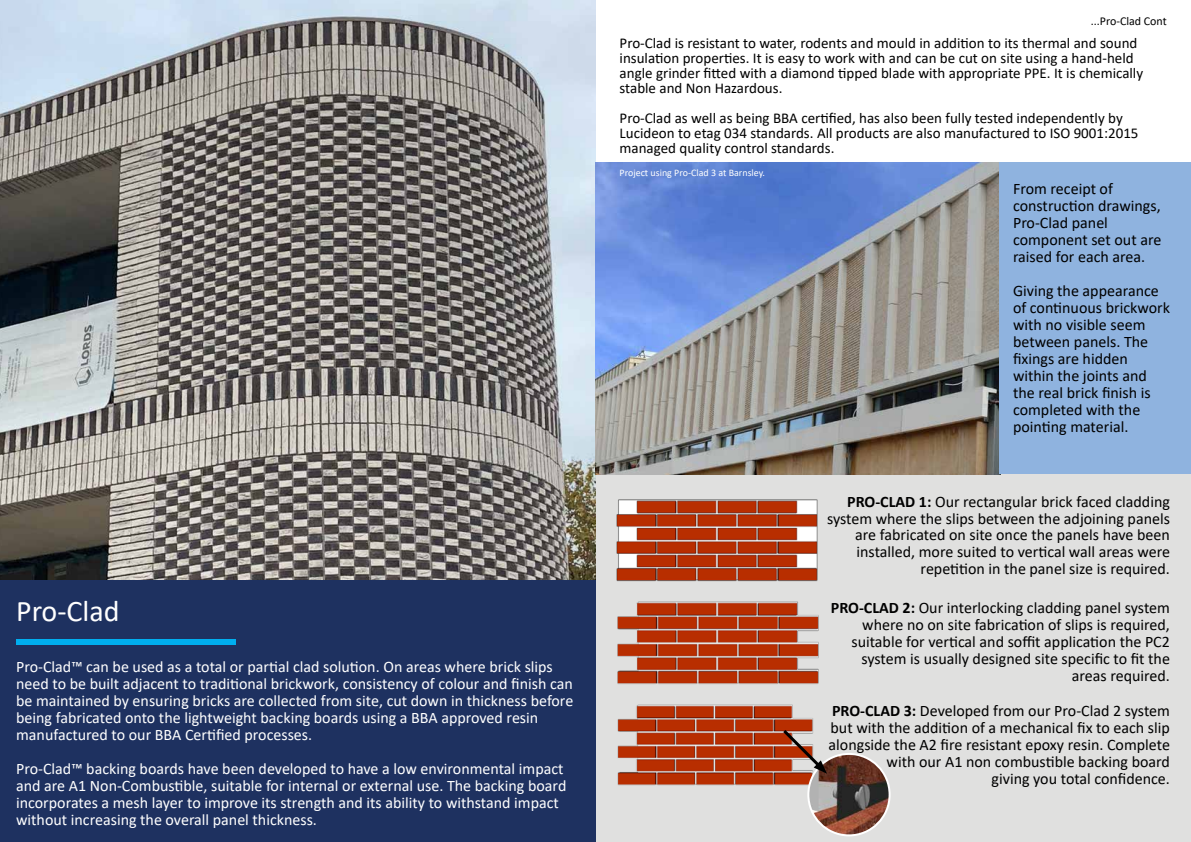
<style>
.page{position:relative;width:1191px;height:842px;background:#fff}
.page>*{position:absolute;margin:0;border:0;box-sizing:border-box;transform-origin:0 0}
.t1{font:30px "Calibri";color:#fff}
.t2{font:16px/17px "Calibri";color:#000;text-align:right}
.t3{font:16px/17px "Calibri";color:#fff}
.t4{font:15px/15px "Calibri";color:#000}
.t5{font:12px "Calibri";color:#000}
.t6{font:10px "Calibri";color:#fff}
.s1{font-weight:700}
</style>
<div class="page">
<div style="left:595px;top:474px;width:596px;height:368px;background:#e0e0df"></div>
<div style="left:0;top:579px;width:595px;height:263px;background:#1e3160"></div>
<img style="left:0;top:0;width:595px;height:579px">
<img style="left:595px;top:163px;width:404px;height:311px">
<div style="left:999px;top:163px;width:192px;height:311px;background:#8fb3df"></div>
<div style="left:16px;top:639px;width:220px;height:6px;background:#00aeef"></div>
<img style="left:616px;top:499px;width:202px;height:83px">
<img style="left:617px;top:601px;width:202px;height:83px">
<img style="left:617px;top:704px;width:196px;height:82px">
<img style="left:808px;top:754px;width:81px;height:81px;border-radius:41px">
<div style="left:807px;top:753px;width:83px;height:83px;border:2px solid #fff;border-radius:50%"></div>
<svg style="left:780px;top:727px;width:47px;height:47px"></svg>
<h1 class="t1" style="left:16px;top:590px;width:105px">Pro-Clad</h1>
<p class="t3" style="left:16px;top:658px;width:558px">Pro-Clad™ can be used as a total or partial clad solution. On areas where brick slips need to be built adjacent to traditional brickwork, consistency of colour and finish can be maintained by ensuring bricks are collected from site, cut down in thickness before being fabricated onto the lightweight backing boards using a BBA approved resin manufactured to our BBA Certified processes.</p>
<p class="t3" style="left:16px;top:760px;width:552px">Pro-Clad™ backing boards have been developed to have a low environmental impact and are A1 Non-Combustible, suitable for internal or external use. The backing board incorporates a mesh layer to improve its strength and its ability to withstand impact without increasing the overall panel thickness.</p>
<p class="t5" style="left:1090px;top:13px;width:78px">...Pro-Clad Cont</p>
<p class="t4" style="left:619px;top:35px;width:525px">Pro-Clad is resistant to water, rodents and mould in addition to its thermal and sound insulation properties. It is easy to work with and can be cut on site using a hand-held angle grinder fitted with a diamond tipped blade with appropriate PPE. It is chemically stable and Non Hazardous.</p>
<p class="t4" style="left:619px;top:110px;width:520px">Pro-Clad as well as being BBA certified, has also been fully tested independently by<br>Lucideon to etag 034 standards. All products are also manufactured to ISO 9001:2015 managed quality control standards.</p>
<p class="t6" style="left:619px;top:165px;width:147px">Project using Pro-Clad 3 at Barnsley.</p>
<p class="t2" style="left:1013px;top:180px;width:150px;text-align:left">From receipt of construction drawings,<br>Pro-Clad panel component set out are raised for each area.</p>
<p class="t2" style="left:1013px;top:282px;width:158px;text-align:left">Giving the appearance of continuous brickwork with no visible seem between panels. The fixings are hidden within the joints and the real brick finish is completed with the pointing material.</p>
<p class="t2" style="left:827px;top:492px;width:344px"><span class="s1">PRO-CLAD 1:</span> Our rectangular brick faced cladding system where the slips between the adjoining panels are fabricated on site once the panels have been installed, more suited to vertical wall areas were repetition in the panel size is required.</p>
<p class="t2" style="left:831px;top:598px;width:341px"><span class="s1">PRO-CLAD 2:</span> Our interlocking cladding panel system where no on site fabrication of slips is required, suitable for vertical and soffit application the PC2 system is usually designed site specific to fit the areas required.</p>
<p class="t2" style="left:828px;top:701px;width:343px"><span class="s1">PRO-CLAD 3:</span> Developed from our Pro-Clad 2 system but with the addition of a mechanical fix to each slip alongside the A2 fire resistant epoxy resin. Complete with our A1 non combustible backing board<br>giving you total confidence.</p>
</div>
